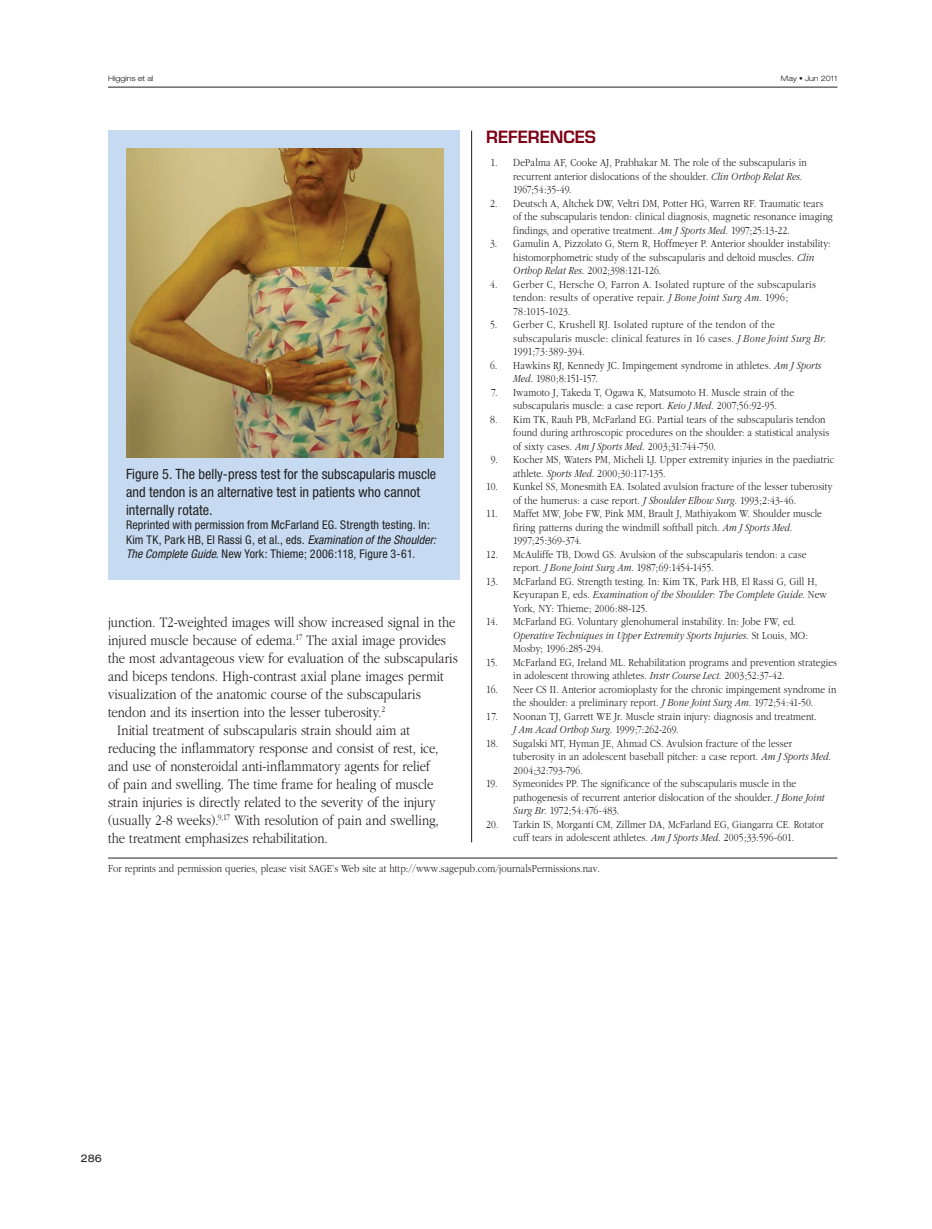
<style>
.page{position:relative;width:932px;height:1229px;background:#fff}
.page>*{position:absolute;margin:0;border:0;box-sizing:border-box;transform-origin:0 0}
.t1{font:600 16.5px "Eurostile";letter-spacing:-.005em;color:#7d0216}
.t2{font:300 15px "Garamond";color:#231f20;scale:.85 1}
.t3{font:condensed 14.25px/18px "Helvetica Neue";letter-spacing:.005em;color:#231f20}
.t4{font:condensed 12px/14.2px "Helvetica Neue";letter-spacing:.01em;color:#231f20}
.t5{font:300 11.25px/13.5px "Garamond";letter-spacing:.01em;color:#231f20;scale:.85 1}
.t6{font:300 11.25px/13.5px "Garamond";letter-spacing:.03em;color:#231f20;scale:.85 1}
.t7{font:300 11.25px "Garamond";letter-spacing:-.04em;color:#231f20;scale:.85 1}
.t8{font:expanded 10.5px "Helvetica Neue";color:#231f20}
.t9{font:300 expanded 7.5px "Helvetica Neue";color:#231f20}
.s1{font-style:italic}
</style>
<div class="page">
<hr style="left:108px;top:87px;width:729px;height:1px;background:#231f20">
<hr style="left:471px;top:131px;width:1px;height:711px;background:#231f20">
<div style="left:108px;top:130px;width:351px;height:449px;background:#c6dbf1"></div>
<img style="left:126px;top:148px;width:317px;height:310px">
<hr style="left:108px;top:857px;width:729px;height:1px;background:#231f20">
<p class="t9" style="left:108px;top:74px;width:47px">Higgins et al</p>
<p class="t9" style="left:781px;top:74px;width:58px">May • Jun 2011</p>
<p class="t3" style="left:126px;top:465px;width:312px">Figure 5. The belly-press test for the subscapularis muscle and tendon is an alternative test in patients who cannot internally rotate.</p>
<p class="t4" style="left:126px;top:518px;width:311px">Reprinted with permission from McFarland EG. Strength testing. In:<br>Kim TK, Park HB, El Rassi G, et al., eds. <span class="s1">Examination of the Shoulder:<br>The Complete Guide</span>. New York: Thieme; 2006:118, Figure 3-61.</p>
<h2 class="t2" style="left:108px;top:614px;width:410px">junction. T2-weighted images will show increased signal in the</h2>
<h2 class="t2" style="left:108px;top:632px;width:399px">injured muscle because of edema.<sup>17</sup> The axial image provides</h2>
<h2 class="t2" style="left:108px;top:650px;width:413px">the most advantageous view for evaluation of the subscapularis</h2>
<h2 class="t2" style="left:108px;top:668px;width:396px">and biceps tendons. High-contrast axial plane images permit</h2>
<h2 class="t2" style="left:108px;top:686px;width:369px">visualization of the anatomic course of the subscapularis</h2>
<h2 class="t2" style="left:108px;top:704px;width:328px">tendon and its insertion into the lesser tuberosity.<sup>2</sup></h2>
<h2 class="t2" style="left:117px;top:722px;width:346px">Initial treatment of subscapularis strain should aim at</h2>
<h2 class="t2" style="left:108px;top:740px;width:390px">reducing the inflammatory response and consist of rest, ice,</h2>
<h2 class="t2" style="left:108px;top:758px;width:380px">and use of nonsteroidal anti-inflammatory agents for relief</h2>
<h2 class="t2" style="left:108px;top:776px;width:384px">of pain and swelling. The time frame for healing of muscle</h2>
<h2 class="t2" style="left:108px;top:794px;width:387px">strain injuries is directly related to the severity of the injury</h2>
<h2 class="t2" style="left:108px;top:812px;width:390px">(usually 2-8 weeks).<sup>9,17</sup> With resolution of pain and swelling,</h2>
<h2 class="t2" style="left:108px;top:830px;width:260px">the treatment emphasizes rehabilitation.</h2>
<h1 class="t1" style="left:486px;top:127px;width:111px">REFERENCES</h1>
<p class="t5" style="left:490px;top:156px;width:10px">1.</p>
<p class="t5" style="left:513px;top:156px;width:347px">DePalma AF, Cooke AJ, Prabhakar M. The role of the subscapularis in recurrent anterior dislocations of the shoulder. <span class="s1">Clin Orthop Relat Res</span>.<br>1967;54:35-49.</p>
<p class="t5" style="left:513px;top:196px;width:377px;text-indent:-23px">2. Deutsch A, Altchek DW, Veltri DM, Potter HG, Warren RF. Traumatic tears of the subscapularis tendon: clinical diagnosis, magnetic resonance imaging findings, and operative treatment. <span class="s1">Am J Sports Med</span>. 1997;25:13-22.</p>
<p class="t5" style="left:513px;top:237px;width:375px;text-indent:-23px">3. Gamulin A, Pizzolato G, Stern R, Hoffmeyer P. Anterior shoulder instability: histomorphometric study of the subscapularis and deltoid muscles. <span class="s1">Clin<br>Orthop Relat Res</span>. 2002;398:121-126.</p>
<p class="t6" style="left:513px;top:277px;width:357px;text-indent:-23px">4. Gerber C, Hersche O, Farron A. Isolated rupture of the subscapularis tendon: results of operative repair. <span class="s1">J Bone Joint Surg Am</span>. 1996;<br>78:1015-1023.</p>
<p class="t6" style="left:513px;top:318px;width:369px;text-indent:-23px">5. Gerber C, Krushell RJ. Isolated rupture of the tendon of the subscapularis muscle: clinical features in 16 cases. <span class="s1">J Bone Joint Surg Br</span>.<br>1991;73:389-394.</p>
<p class="t5" style="left:490px;top:358px;width:391px">6. Hawkins RJ, Kennedy JC. Impingement syndrome in athletes. <span class="s1">Am J Sports</span></p>
<p class="t7" style="left:513px;top:372px;width:101px"><span class="s1">Med</span>. 1980;8:151-157.</p>
<p class="t5" style="left:491px;top:385px;width:9px">7.</p>
<p class="t5" style="left:513px;top:385px;width:332px">Iwamoto J, Takeda T, Ogawa K, Matsumoto H. Muscle strain of the subscapularis muscle: a case report. <span class="s1">Keio J Med</span>. 2007;56:92-95.</p>
<p class="t5" style="left:513px;top:412px;width:373px;text-indent:-23px">8. Kim TK, Rauh PB, McFarland EG. Partial tears of the subscapularis tendon found during arthroscopic procedures on the shoulder: a statistical analysis of sixty cases. <span class="s1">Am J Sports Med</span>. 2003;31:744-750.</p>
<p class="t5" style="left:513px;top:453px;width:379px;text-indent:-22px">9. Kocher MS, Waters PM, Micheli LJ. Upper extremity injuries in the paediatric athlete. <span class="s1">Sports Med</span>. 2000;30:117-135.</p>
<p class="t5" style="left:513px;top:480px;width:377px;text-indent:-27px">10. Kunkel SS, Monesmith EA. Isolated avulsion fracture of the lesser tuberosity of the humerus: a case report. <span class="s1">J Shoulder Elbow Surg</span>. 1993;2:43-46.</p>
<p class="t5" style="left:513px;top:507px;width:365px;text-indent:-27px">11. Maffet MW, Jobe FW, Pink MM, Brault J, Mathiyakom W. Shoulder muscle firing patterns during the windmill softball pitch. <span class="s1">Am J Sports Med</span>.<br>1997;25:369-374.</p>
<p class="t5" style="left:513px;top:547px;width:346px;text-indent:-27px">12. McAuliffe TB, Dowd GS. Avulsion of the subscapularis tendon: a case report. <span class="s1">J Bone Joint Surg Am</span>. 1987;69:1454-1455.</p>
<p class="t5" style="left:513px;top:574px;width:370px;text-indent:-27px">13. McFarland EG. Strength testing. In: Kim TK, Park HB, El Rassi G, Gill H,<br>Keyurapan E, eds. <span class="s1">Examination of the Shoulder: The Complete Guide</span>. New<br>York, NY: Thieme; 2006:88-125.</p>
<p class="t5" style="left:513px;top:615px;width:348px;text-indent:-27px">14. McFarland EG. Voluntary glenohumeral instability. In: Jobe FW, ed.<br><span class="s1">Operative Techniques in Upper Extremity Sports Injuries</span>. St Louis, MO:<br>Mosby; 1996:285-294.</p>
<p class="t5" style="left:513px;top:655px;width:382px;text-indent:-27px">15. McFarland EG, Ireland ML. Rehabilitation programs and prevention strategies in adolescent throwing athletes. <span class="s1">Instr Course Lect</span>. 2003;52:37-42.</p>
<p class="t5" style="left:486px;top:682px;width:413px;text-align:center">16. Neer CS II. Anterior acromioplasty for the chronic impingement syndrome in the shoulder: a preliminary report. <span class="s1">J Bone Joint Surg Am</span>. 1972;54:41-50.</p>
<p class="t5" style="left:513px;top:709px;width:358px;text-indent:-27px">17. Noonan TJ, Garrett WE Jr. Muscle strain injury: diagnosis and treatment.<br><span class="s1">J Am Acad Orthop Surg</span>. 1999;7:262-269.</p>
<p class="t5" style="left:513px;top:736px;width:375px;text-indent:-27px">18. Sugalski MT, Hyman JE, Ahmad CS. Avulsion fracture of the lesser tuberosity in an adolescent baseball pitcher: a case report. <span class="s1">Am J Sports Med</span>.<br>2004;32:793-796.</p>
<p class="t5" style="left:513px;top:777px;width:368px;text-indent:-27px">19. Symeonides PP. The significance of the subscapularis muscle in the pathogenesis of recurrent anterior dislocation of the shoulder. <span class="s1">J Bone Joint<br>Surg Br</span>. 1972;54:476-483.</p>
<p class="t5" style="left:486px;top:817px;width:398px;text-align:center">20. Tarkin IS, Morganti CM, Zillmer DA, McFarland EG, Giangarra CE. Rotator cuff tears in adolescent athletes. <span class="s1">Am J Sports Med</span>. 2005;33:596-601.</p>
<p class="t5" style="left:108px;top:862px;width:580px">For reprints and permission queries, please visit SAGE’s Web site at http://www.sagepub.com/journalsPermissions.nav.</p>
<p class="t8" style="left:81px;top:1151px;width:23px">286</p>
</div>
